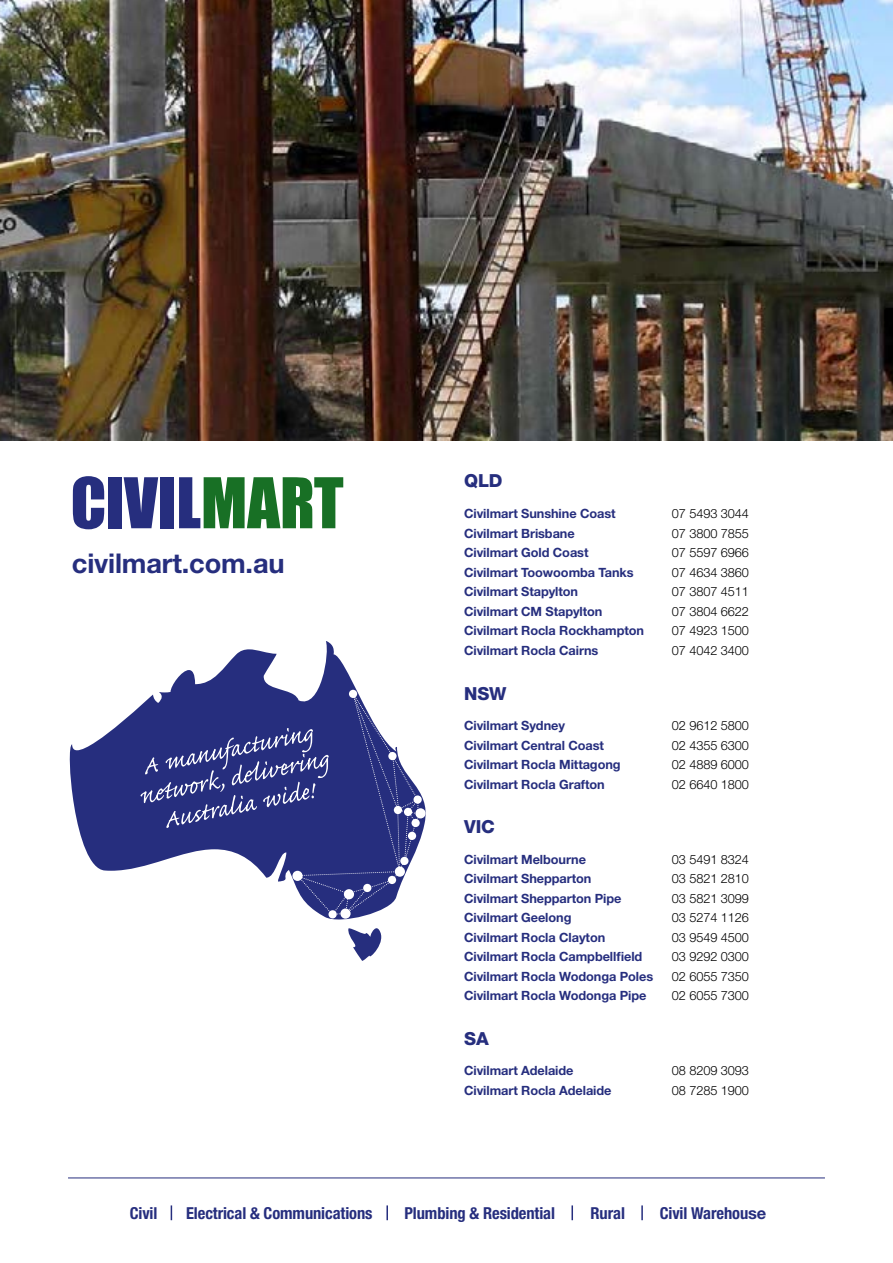
<style>
.page{position:relative;width:893px;height:1263px;background:#fff}
.page>*{position:absolute;margin:0;border:0;box-sizing:border-box;transform-origin:0 0}
.t1{font:700 27.3px "Helvetica Neue LT Std";letter-spacing:-.005em;color:#262e7e}
.t2{font:800 18px "Helvetica Neue LT Std";letter-spacing:-.005em;color:#262e7e}
.t3{font:700 condensed 16.5px "Helvetica Neue LT Std";letter-spacing:-.005em;color:#262e7e}
.t4{font:700 12.75px "Helvetica Neue LT Std";letter-spacing:-.005em;color:#262e7e}
.t5{font:300 12.75px "Helvetica Neue LT Std";letter-spacing:-.005em;color:#000}
.s1{font-stretch:normal}
</style>
<div class="page">
<img style="left:0;top:0;width:893px;height:440px">
<hr style="left:68px;top:1177px;width:757px;height:1px;background:#262e7e">
<svg style="left:171px;top:1205px;width:1px;height:15px"></svg>
<svg style="left:386px;top:1205px;width:2px;height:15px"></svg>
<svg style="left:571px;top:1205px;width:2px;height:15px"></svg>
<svg style="left:641px;top:1205px;width:2px;height:15px"></svg>
<svg style="left:69px;top:641px;width:357px;height:279px"></svg>
<svg style="left:348px;top:928px;width:34px;height:33px"></svg>
<div style="left:349px;top:690px;width:8px;height:8px;background:#fff;border-radius:50%"></div>
<div style="left:328px;top:910px;width:9px;height:8px;background:#fff;border-radius:50%"></div>
<svg style="left:340px;top:908px;width:11px;height:11px"></svg>
<div style="left:415px;top:808px;width:11px;height:10px;background:#fff;border-radius:50%"></div>
<svg style="left:140px;top:692px;width:281px;height:223px"></svg>
<svg style="left:73px;top:476px;width:31px;height:53px"></svg>
<div style="left:108px;top:477px;width:13px;height:51px;background:#262e7e"></div>
<svg style="left:124px;top:477px;width:34px;height:51px"></svg>
<div style="left:160px;top:477px;width:14px;height:51px;background:#262e7e"></div>
<svg style="left:179px;top:477px;width:164px;height:51px"></svg>
<h1 class="t1" style="left:72px;top:547px;width:214px">civilmart.com.au</h1>
<h2 class="t2" style="left:464px;top:470px;width:40px">QLD</h2>
<p class="t4" style="left:464px;top:506px;width:153px">Civilmart Sunshine Coast</p>
<p class="t5" style="left:672px;top:506px;width:79px">07 5493 3044</p>
<p class="t4" style="left:464px;top:525px;width:112px">Civilmart Brisbane</p>
<p class="t5" style="left:672px;top:526px;width:79px">07 3800 7855</p>
<p class="t4" style="left:464px;top:545px;width:126px">Civilmart Gold Coast</p>
<p class="t5" style="left:672px;top:545px;width:79px">07 5597 6966</p>
<p class="t4" style="left:464px;top:564px;width:171px">Civilmart Toowoomba Tanks</p>
<p class="t5" style="left:672px;top:564px;width:79px">07 4634 3860</p>
<p class="t4" style="left:464px;top:584px;width:116px">Civilmart Stapylton</p>
<p class="t5" style="left:672px;top:584px;width:79px">07 3807 4511</p>
<p class="t4" style="left:464px;top:603px;width:140px">Civilmart CM Stapylton</p>
<p class="t5" style="left:672px;top:603px;width:79px">07 3804 6622</p>
<p class="t4" style="left:464px;top:623px;width:181px">Civilmart Rocla Rockhampton</p>
<p class="t5" style="left:672px;top:623px;width:79px">07 4923 1500</p>
<p class="t4" style="left:464px;top:642px;width:136px">Civilmart Rocla Cairns</p>
<p class="t5" style="left:672px;top:642px;width:79px">07 4042 3400</p>
<h2 class="t2" style="left:464px;top:683px;width:44px">NSW</h2>
<p class="t4" style="left:464px;top:718px;width:102px">Civilmart Sydney</p>
<p class="t5" style="left:672px;top:718px;width:79px">02 9612 5800</p>
<p class="t4" style="left:464px;top:737px;width:141px">Civilmart Central Coast</p>
<p class="t5" style="left:672px;top:737px;width:79px">02 4355 6300</p>
<p class="t4" style="left:464px;top:757px;width:158px">Civilmart Rocla Mittagong</p>
<p class="t5" style="left:672px;top:757px;width:79px">02 4889 6000</p>
<p class="t4" style="left:464px;top:776px;width:142px">Civilmart Rocla Grafton</p>
<p class="t5" style="left:672px;top:776px;width:79px">02 6640 1800</p>
<h2 class="t2" style="left:464px;top:816px;width:32px">VIC</h2>
<p class="t4" style="left:464px;top:851px;width:123px">Civilmart Melbourne</p>
<p class="t5" style="left:672px;top:851px;width:79px">03 5491 8324</p>
<p class="t4" style="left:464px;top:871px;width:129px">Civilmart Shepparton</p>
<p class="t5" style="left:672px;top:871px;width:79px">03 5821 2810</p>
<p class="t4" style="left:464px;top:890px;width:159px">Civilmart Shepparton Pipe</p>
<p class="t5" style="left:672px;top:890px;width:79px">03 5821 3099</p>
<p class="t4" style="left:464px;top:910px;width:109px">Civilmart Geelong</p>
<p class="t5" style="left:672px;top:910px;width:79px">03 5274 1126</p>
<p class="t4" style="left:464px;top:929px;width:143px">Civilmart Rocla Clayton</p>
<p class="t5" style="left:672px;top:929px;width:79px">03 9549 4500</p>
<p class="t4" style="left:464px;top:949px;width:180px">Civilmart Rocla Campbellfield</p>
<p class="t5" style="left:672px;top:949px;width:79px">03 9292 0300</p>
<p class="t4" style="left:464px;top:968px;width:191px">Civilmart Rocla Wodonga Poles</p>
<p class="t5" style="left:672px;top:968px;width:79px">02 6055 7350</p>
<p class="t4" style="left:464px;top:988px;width:184px">Civilmart Rocla Wodonga Pipe</p>
<p class="t5" style="left:672px;top:988px;width:79px">02 6055 7300</p>
<h2 class="t2" style="left:464px;top:1028px;width:26px">SA</h2>
<p class="t4" style="left:464px;top:1063px;width:111px">Civilmart Adelaide</p>
<p class="t5" style="left:672px;top:1063px;width:79px">08 8209 3093</p>
<p class="t4" style="left:464px;top:1082px;width:149px">Civilmart Rocla Adelaide</p>
<p class="t5" style="left:672px;top:1082px;width:79px">08 7285 1900</p>
<p class="t3" style="left:130px;top:1203px;width:29px">Civil</p>
<p class="t3" style="left:186px;top:1203px;width:188px">Electrical &amp; Communications</p>
<p class="t3" style="left:404px;top:1203px;width:152px">Plumbing &amp; Residential</p>
<p class="t3" style="left:591px;top:1203px;width:36px">Rural</p>
<p class="t3" style="left:660px;top:1203px;width:108px">Civil Warehou<span class="s1">se</span></p>
</div>
